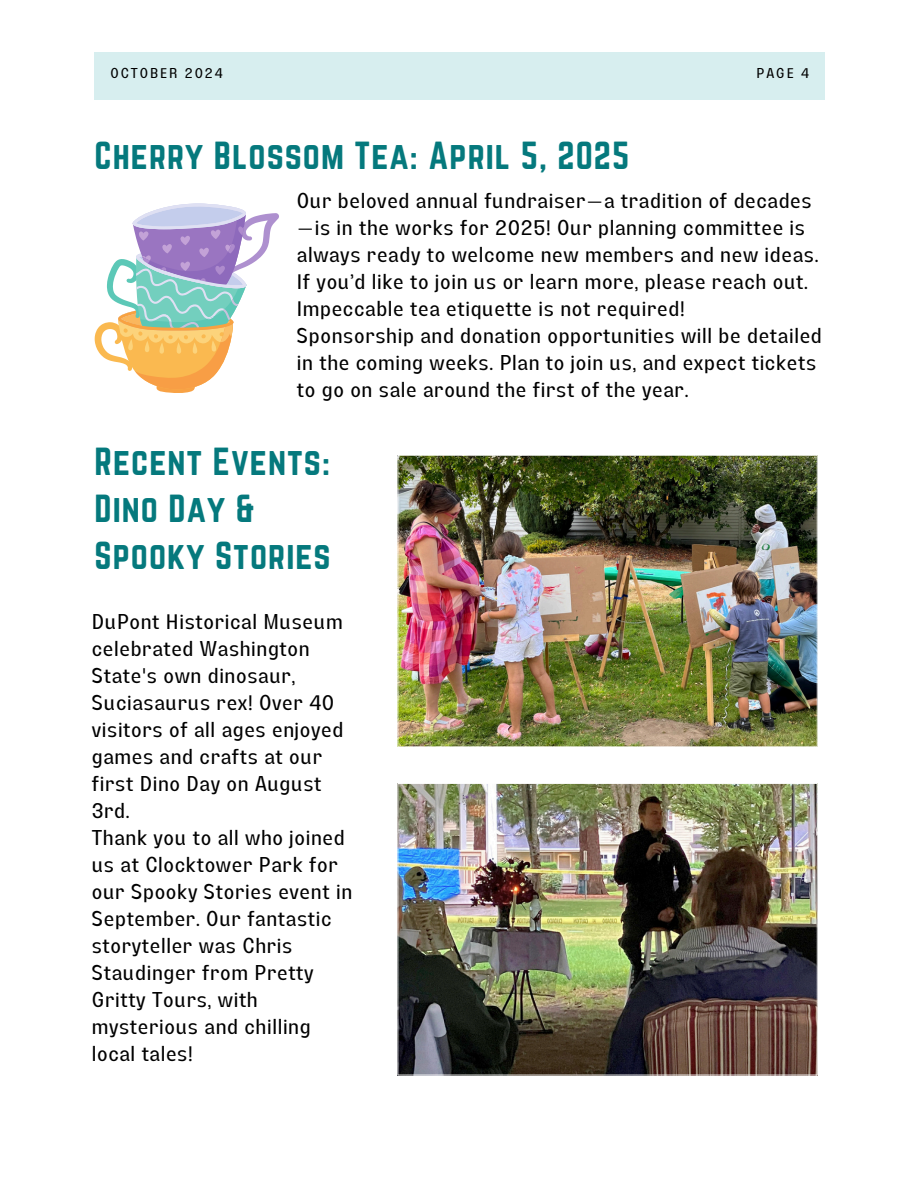
<style>
.page{position:relative;width:918px;height:1188px;background:#fff}
.page>*{position:absolute;margin:0;border:0;box-sizing:border-box;transform-origin:0 0}
.t1{font:34.2px/47.2px "Norwester";letter-spacing:.03em;color:#05797d}
.t2{font:21px/27px "Lazord";letter-spacing:.03em;color:#000}
.t3{font:13.95px "Lazord";letter-spacing:.14em;color:#000}
</style>
<div class="page">
<div style="left:95px;top:53px;width:730px;height:47px;background:#d7eeef"></div>
<img style="left:397px;top:455px;width:421px;height:292px">
<svg style="left:95px;top:203px;width:184px;height:190px"></svg>
<img style="left:397px;top:783px;width:421px;height:293px">
<p class="t3" style="left:111px;top:68px;width:114px">OCTOBER 2024</p>
<p class="t3" style="left:757px;top:68px;width:54px">PAGE 4</p>
<p class="t1" style="left:95px;top:132px;width:536px">Cherry Blossom Tea: April 5, 2025</p>
<h1 class="t2" style="left:297px;top:190px;width:526px">Our beloved annual fundraiser—a tradition of decades —is in the works for 2025! Our planning committee is always ready to welcome new members and new ideas.<br>If you’d like to join us or learn more, please reach out.<br>Impeccable tea etiquette is not required!<br>Sponsorship and donation opportunities will be detailed in the coming weeks. Plan to join us, and expect tickets to go on sale around the first of the year.</h1>
<h1 class="t1" style="left:95px;top:438px;width:238px">Recent Events:<br>Dino Day &amp;<br>Spooky Stories</h1>
<h2 class="t2" style="left:92px;top:611px;width:262px">DuPont Historical Museum celebrated Washington<br>State's own dinosaur,<br>Suciasaurus rex! Over 40 visitors of all ages enjoyed games and crafts at our first Dino Day on August<br>3rd.<br>Thank you to all who joined us at Clocktower Park for our Spooky Stories event in<br>September. Our fantastic storyteller was Chris<br>Staudinger from Pretty<br>Gritty Tours, with mysterious and chilling local tales!</h2>
</div>
